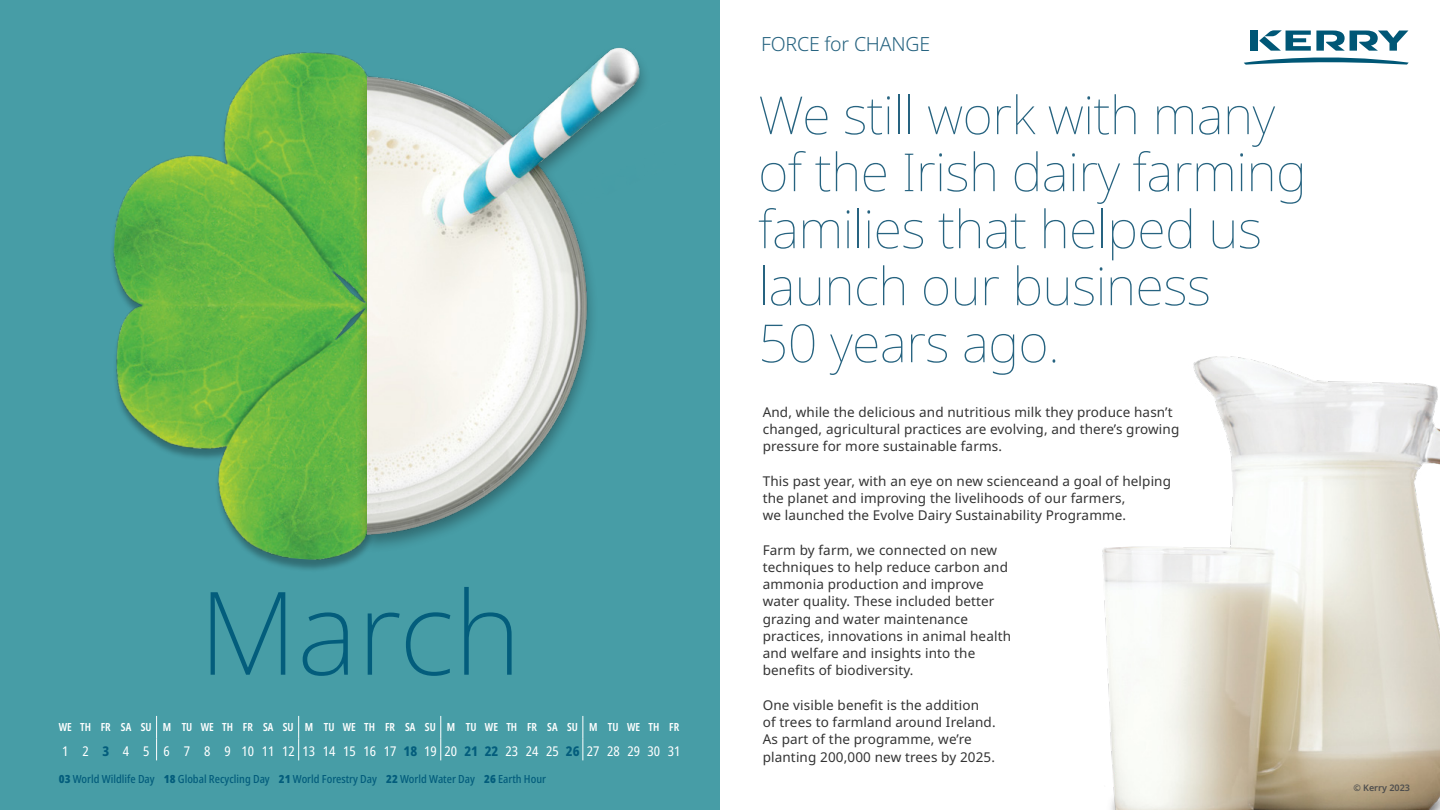
<style>
.page{position:relative;width:1440px;height:810px;background:#fff}
.page>*{position:absolute;margin:0;border:0;box-sizing:border-box;transform-origin:0 0}
.t1{font:200 115.5px "Noto Sans";color:#035d7c}
.t2{font:100 52.5px/57px "Noto Sans";letter-spacing:-.01em;color:#266380}
.t3{font:300 19.5px "Noto Sans";letter-spacing:-.01em;color:#266380}
.t4{font:13.5px/17.2px "Noto Sans";letter-spacing:.01em;color:#333}
.t5{font:condensed 13.42px "Noto Sans";color:#fff}
.t6{font:500 condensed 11.18px "Noto Sans";color:#035d7c}
.t7{font:600 extra-condensed 11.18px "Noto Sans";color:#fff}
.t8{font:600 9px "Noto Sans";color:#4d4d4d}
.s1{font-weight:800;color:#035d7c}
.s2{font-weight:900}
</style>
<div class="page">
<div style="left:0;top:0;width:720px;height:810px;background:#479da6"></div>
<svg style="left:156px;top:716px;width:1px;height:44px"></svg>
<svg style="left:298px;top:716px;width:1px;height:44px"></svg>
<svg style="left:440px;top:716px;width:1px;height:44px"></svg>
<svg style="left:582px;top:716px;width:1px;height:44px"></svg>
<img style="left:113px;top:52px;width:248px;height:512px">
<div style="left:357px;top:45px;width:312px;height:509px;background:#000;opacity:.31"></div>
<img style="left:368px;top:45px;width:301px;height:509px">
<img style="left:1102px;top:356px;width:338px;height:454px">
<svg style="left:1244px;top:30px;width:165px;height:35px"></svg>
<div style="left:1251px;top:31px;width:7px;height:20px;background:#005776"></div>
<h1 class="t1" style="left:199px;top:551px;width:324px">March</h1>
<p class="t7" style="left:59px;top:719px;width:622px">WETH FR SASU M TUWETH FR SASU M TUWETH FR SASU M TUWETH FR SASU M TUWETH FR</p>
<p class="t5" style="left:62px;top:742px;width:620px">1 2 <span class="s1">3</span> 4 5 6 7 8 9 1011121314151617<span class="s1">18</span>1920<span class="s1">2122</span>232425<span class="s1">26</span>2728293031</p>
<p class="t6" style="left:59px;top:771px;width:489px"><span class="s2">03</span> World Wildlife Day <span class="s2">18</span> Global Recycling Day <span class="s2">21</span> World Forestry Day <span class="s2">22</span> World Water Day <span class="s2">26</span> Earth Hour</p>
<h3 class="t3" style="left:761px;top:30px;width:171px">FORCE for CHANGE</h3>
<h2 class="t2" style="left:758px;top:87px;width:550px">We still work with many of the Irish dairy farming families that helped us launch our business<br>50 years ago.</h2>
<p class="t4" style="left:763px;top:403px;width:418px">And, while the delicious and nutritious milk they produce hasn’t changed, agricultural practices are evolving, and there’s growing pressure for more sustainable farms.</p>
<p class="t4" style="left:763px;top:472px;width:410px">This past year, with an eye on new scienceand a goal of helping the planet and improving the livelihoods of our farmers,<br>we launched the Evolve Dairy Sustainability Programme.</p>
<p class="t4" style="left:763px;top:541px;width:250px">Farm by farm, we connected on new techniques to help reduce carbon and ammonia production and improve water quality. These included better grazing and water maintenance practices, innovations in animal health and welfare and insights into the benefits of biodiversity.</p>
<p class="t4" style="left:763px;top:697px;width:234px">One visible benefit is the addition<br>of trees to farmland around Ireland.<br>As part of the programme, we’re planting 200,000 new trees by 2025.</p>
<p class="t8" style="left:1353px;top:782px;width:58px">© Kerry 2023</p>
</div>
